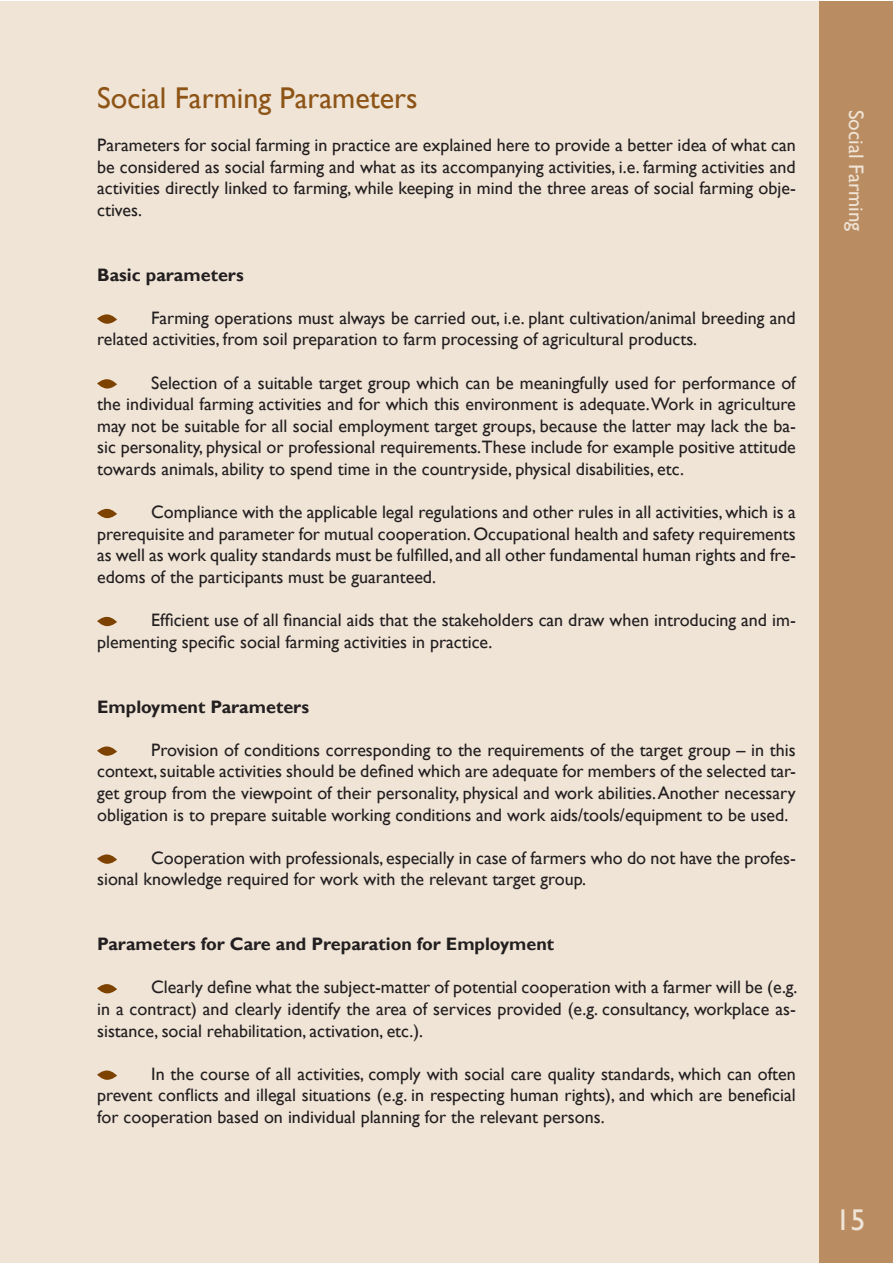
<style>
.page{position:relative;width:893px;height:1263px;background:#fff}
.page>*{position:absolute;margin:0;border:0;box-sizing:border-box;transform-origin:0 0}
.t1{font:30px "Gill Sans";color:#8d5416}
.t2{font:30px "Gill Sans";color:#efe4d6}
.t3{font:21px "Gill Sans";color:#efe4d6}
.t4{font:18px/21.6px "Gill Sans";color:#231f20;text-align:justify}
.t5{font:700 18px "Gill Sans";color:#231f20}
</style>
<div class="page">
<div style="left:0;top:1px;width:893px;height:1261px;background:#efe4d6"></div>
<div style="left:819px;top:1px;width:74px;height:1261px;background:#b98c62"></div>
<svg style="left:97px;top:314px;width:20px;height:10px"></svg>
<svg style="left:97px;top:379px;width:20px;height:10px"></svg>
<svg style="left:97px;top:509px;width:20px;height:9px"></svg>
<svg style="left:97px;top:617px;width:20px;height:9px"></svg>
<svg style="left:97px;top:746px;width:20px;height:10px"></svg>
<svg style="left:97px;top:854px;width:20px;height:10px"></svg>
<svg style="left:97px;top:984px;width:20px;height:10px"></svg>
<svg style="left:97px;top:1070px;width:20px;height:10px"></svg>
<p class="t1" style="left:97px;top:80px;width:322px">Social Farming Parameters</p>
<p class="t4" style="left:97px;top:134px;width:700px">Parameters for social farming in practice are explained here to provide a better idea of what can be considered as social farming and what as its accompanying activities, i.e. farming activities and activities directly linked to farming, while keeping in mind the three areas of social farming obje&shy;ctives.</p>
<p class="t5" style="left:97px;top:264px;width:148px">Basic parameters</p>
<p class="t4" style="left:97px;top:307px;width:700px;text-indent:54px">Farming operations must always be carried out, i.e. plant cultivation/animal breeding and related activities, from soil preparation to farm processing of agricultural products.</p>
<p class="t4" style="left:97px;top:372px;width:700px;text-indent:54px">Selection of a suitable target group which can be meaningfully used for performance of the individual farming activities and for which this environment is adequate. Work in agriculture may not be suitable for all social employment target groups, because the latter may lack the ba&shy;sic personality, physical or professional requirements.These include for example positive attitude towards animals, ability to spend time in the countryside, physical disabilities, etc.</p>
<p class="t4" style="left:97px;top:502px;width:700px;text-indent:54px">Compliance with the applicable legal regulations and other rules in all activities, which is a prerequisite and parameter for mutual cooperation. Occupational health and safety requirements as well as work quality standards must be fulfilled, and all other fundamental human rights and fre&shy;edoms of the participants must be guaranteed.</p>
<p class="t4" style="left:97px;top:610px;width:700px;text-indent:54px">Efficient use of all financial aids that the stakeholders can draw when introducing and im&shy;plementing specific social farming activities in practice.</p>
<p class="t5" style="left:97px;top:696px;width:213px">Employment Parameters</p>
<p class="t4" style="left:97px;top:739px;width:700px;text-indent:54px">Provision of conditions corresponding to the requirements of the target group – in this context, suitable activities should be defined which are adequate for members of the selected tar&shy;get group from the viewpoint of their personality, physical and work abilities. Another necessary obligation is to prepare suitable working conditions and work aids/tools/equipment to be used.</p>
<p class="t4" style="left:97px;top:847px;width:700px;text-indent:54px">Cooperation with professionals, especially in case of farmers who do not have the profes&shy;sional knowledge required for work with the relevant target group.</p>
<p class="t5" style="left:97px;top:933px;width:459px">Parameters for Care and Preparation for Employment</p>
<p class="t4" style="left:97px;top:977px;width:702px;text-indent:54px">Clearly define what the subject-matter of potential cooperation with a farmer will be (e.g. in a contract) and clearly identify the area of services provided (e.g. consultancy, workplace as&shy;sistance, social rehabilitation, activation, etc.).</p>
<p class="t4" style="left:97px;top:1063px;width:700px;text-indent:54px">In the course of all activities, comply with social care quality standards, which can often prevent conflicts and illegal situations (e.g. in respecting human rights), and which are beneficial for cooperation based on individual planning for the relevant persons.</p>
<p class="t3" style="left:868px;top:110px;width:123px;rotate:90deg">Social Farming</p>
<p class="t2" style="left:835px;top:1202px;width:31px">15</p>
</div>
